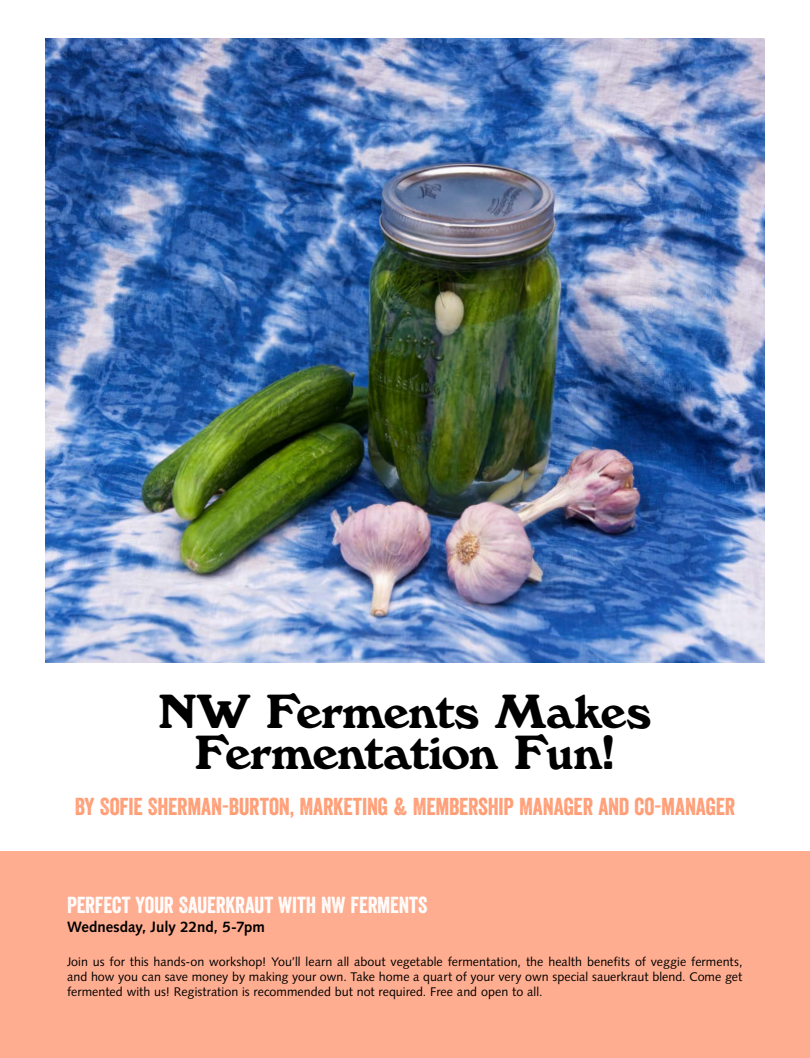
<style>
.page{position:relative;width:810px;height:1058px;background:#fff}
.page>*{position:absolute;margin:0;border:0;box-sizing:border-box;transform-origin:0 0}
.t1{font:700 50px/41.2px "Windsor D";letter-spacing:-.005em;color:#000;text-align:center}
.t2{font:23.75px "Veneer";letter-spacing:-.01em;color:#ff9d75}
.t3{font:22.5px "Veneer";letter-spacing:-.01em;color:#fff}
.t4{font:700 15px "Syntax LT Std";letter-spacing:-.005em;color:#000}
.t5{font:12.5px/15px "Syntax LT Std";color:#000;text-align:justify}
</style>
<div class="page">
<img style="left:46px;top:39px;width:718px;height:623px">
<div style="left:0;top:851px;width:810px;height:207px;background:#ffad90"></div>
<h1 class="t1" style="left:159px;top:691px;width:494px">NW Ferments Makes<br>Fermentation Fun!</h1>
<h2 class="t2" style="left:75px;top:792px;width:662px">BY SOFIE SHERMAN-BURTON, MARKETING &amp; MEMBERSHIP MANAGER AND CO-MANAGER</h2>
<h3 class="t3" style="left:67px;top:891px;width:362px">PERFECT YOUR SAUERKRAUT WITH NW FERMENTS</h3>
<p class="t4" style="left:67px;top:918px;width:200px">Wednesday, July 22nd, 5-7pm</p>
<p class="t5" style="left:67px;top:954px;width:677px">Join us for this hands-on workshop! You’ll learn all about vegetable fermentation, the health benefits of veggie ferments, and how you can save money by making your own. Take home a quart of your very own special sauerkraut blend. Come get fermented with us! Registration is recommended but not required. Free and open to all.</p>
</div>
